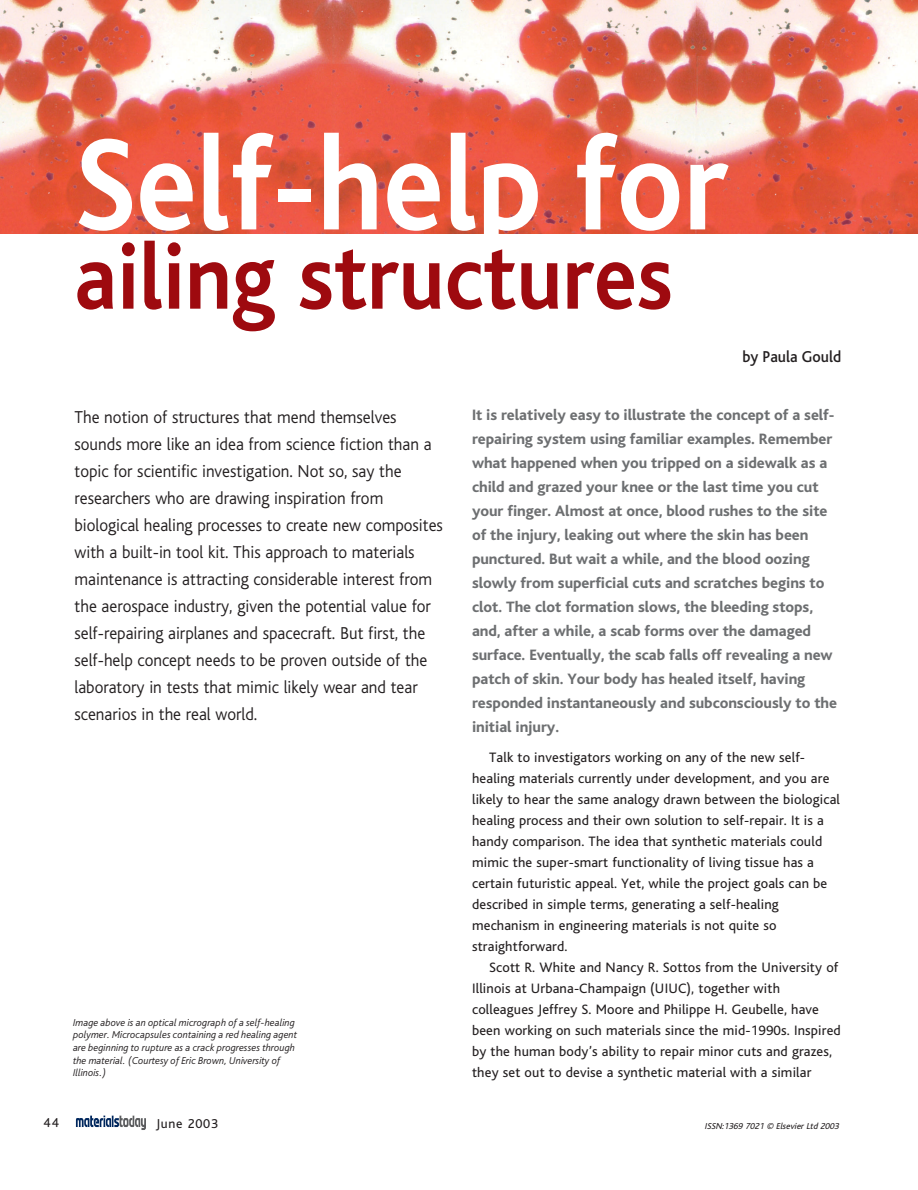
<style>
.page{position:relative;width:918px;height:1190px;background:#fff}
.page>*{position:absolute;margin:0;border:0;box-sizing:border-box;transform-origin:0 0}
.t1{font:700 136.5px "Bliss";color:#fff;scale:.9 1}
.t2{font:700 96px "Bliss";color:#9e0a0f;scale:.9 1}
.t3{font:300 18px/27px "Bliss";color:#231f20;scale:.95 1}
.t4{font:500 16.5px "Bliss";color:#231f20;scale:.95 1}
.t5{font:800 15.75px/24px "Bliss";letter-spacing:-.005em;color:#6d6f71}
.t6{font:14.25px/21px "Bliss";letter-spacing:.01em;color:#231f20}
.t7{font:13.5px "Bliss";letter-spacing:.05em;color:#231f20}
.t8{font:italic 300 10.5px/12.6px "Bliss";color:#231f20}
.t9{font:italic 9px "Bliss";color:#231f20}
</style>
<div class="page">
<img style="left:0;top:0;width:918px;height:234px">
<svg style="left:76px;top:1115px;width:70px;height:15px"></svg>
<h1 class="t1" style="left:74px;top:135px;width:728px">Self-help for</h1>
<h2 class="t2" style="left:74px;top:242px;width:667px">ailing structures</h2>
<p class="t4" style="left:742px;top:350px;width:105px">by Paula Gould</p>
<p class="t3" style="left:75px;top:405px;width:389px">The notion of structures that mend themselves sounds more like an idea from science fiction than a topic for scientific investigation. Not so, say the researchers who are drawing inspiration from biological healing processes to create new composites with a built-in tool kit. This approach to materials maintenance is attracting considerable interest from the aerospace industry, given the potential value for self-repairing airplanes and spacecraft. But first, the self-help concept needs to be proven outside of the laboratory in tests that mimic likely wear and tear scenarios in the real world.</p>
<p class="t5" style="left:472px;top:404px;width:366px">It is relatively easy to illustrate the concept of a self&shy;repairing system using familiar examples. Remember what happened when you tripped on a sidewalk as a child and grazed your knee or the last time you cut your finger. Almost at once, blood rushes to the site of the injury, leaking out where the skin has been punctured. But wait a while, and the blood oozing slowly from superficial cuts and scratches begins to clot. The clot formation slows, the bleeding stops, and, after a while, a scab forms over the damaged surface. Eventually, the scab falls off revealing a new patch of skin. Your body has healed itself, having responded instantaneously and subconsciously to the initial injury.</p>
<p class="t6" style="left:472px;top:747px;width:369px;text-indent:17px">Talk to investigators working on any of the new self&shy;healing materials currently under development, and you are likely to hear the same analogy drawn between the biological healing process and their own solution to self-repair. It is a handy comparison. The idea that synthetic materials could mimic the super-smart functionality of living tissue has a certain futuristic appeal. Yet, while the project goals can be described in simple terms, generating a self-healing mechanism in engineering materials is not quite so straightforward.</p>
<p class="t6" style="left:472px;top:957px;width:370px;text-indent:17px">Scott R. White and Nancy R. Sottos from the University of Illinois at Urbana-Champaign (UIUC), together with colleagues Jeffrey S. Moore and Philippe H. Geubelle, have been working on such materials since the mid-1990s. Inspired by the human body’s ability to repair minor cuts and grazes, they set out to devise a synthetic material with a similar</p>
<p class="t8" style="left:73px;top:1017px;width:226px">Image above is an optical micrograph of a self-healing polymer. Microcapsules containing a red healing agent are beginning to rupture as a crack progresses through the material. (Courtesy of Eric Brown, University of Illinois.)</p>
<p class="t7" style="left:43px;top:1117px;width:17px">44</p>
<p class="t7" style="left:156px;top:1118px;width:64px">June 2003</p>
<p class="t9" style="left:705px;top:1122px;width:138px">ISSN:1369 7021 © Elsevier Ltd 2003</p>
</div>
